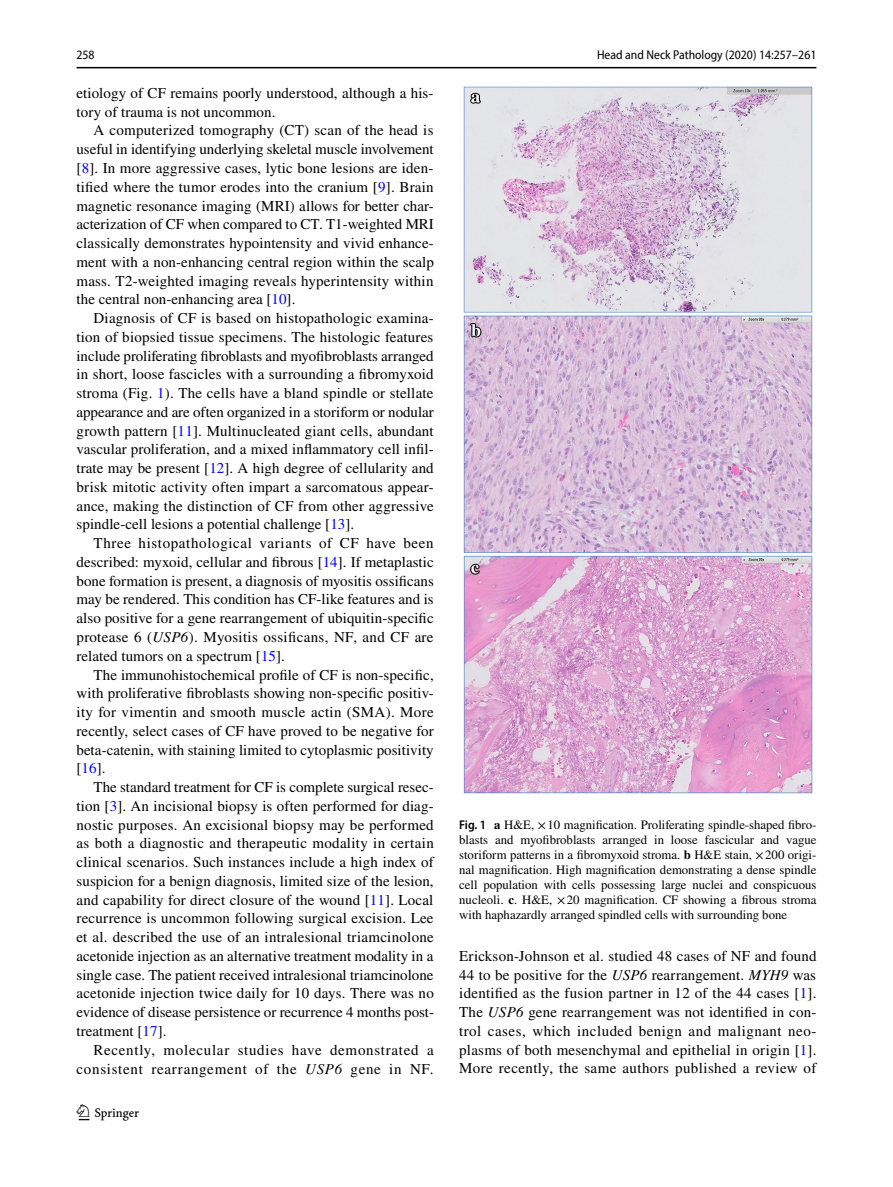
<style>
.page{position:relative;width:893px;height:1187px;background:#fff}
.page>*{position:absolute;margin:0;border:0;box-sizing:border-box;transform-origin:0 0}
.t1{font:22.5px "Springnew";color:#000}
.t2{font:15px/18.8px "STIX";letter-spacing:.005em;color:#000;text-align:justify}
.t3{font:15px/18.8px "STIX";letter-spacing:.05em;color:#000;text-align:right}
.t4{font:12.75px/15px "STIX";color:#000;text-align:justify}
.t5{font:semi-condensed 12.75px "Myriad Pro";color:#000}
.s1{color:#00f}
.s2{font-style:italic}
.s3{font-family:"Myriad Pro";font-weight:600;font-stretch:semi-condensed}
.s4{font-weight:700}
</style>
<div class="page">
<hr style="left:77px;top:67px;width:739px;height:1px;background:#000">
<div style="left:459px;top:87px;width:357px;height:706px;background:linear-gradient(to bottom,#fff,#fff)"></div>
<img style="left:463px;top:87px;width:349px;height:706px">
<p class="t5" style="left:77px;top:48px;width:20px">258</p>
<p class="t5" style="left:597px;top:48px;width:221px">Head and Neck Pathology (2020) 14:257–261</p>
<p class="t2" style="left:77px;top:84px;width:359px">etiology of CF remains poorly understood, although a his&shy;tory of trauma is not uncommon.</p>
<p class="t2" style="left:77px;top:122px;width:359px;text-indent:17px">A computerized tomography (CT) scan of the head is useful in identifying underlying skeletal muscle involvement [<span class="s1">8</span>]. In more aggressive cases, lytic bone lesions are iden&shy;tified where the tumor erodes into the cranium [<span class="s1">9</span>]. Brain magnetic resonance imaging (MRI) allows for better char&shy;acterization of CF when compared to CT. T1-weighted MRI classically demonstrates hypointensity and vivid enhance&shy;ment with a non-enhancing central region within the scalp mass. T2-weighted imaging reveals hyperintensity within the central non-enhancing area [<span class="s1">10</span>].</p>
<p class="t2" style="left:77px;top:309px;width:359px;text-indent:17px">Diagnosis of CF is based on histopathologic examina&shy;tion of biopsied tissue specimens. The histologic features include proliferating fibroblasts and myofibroblasts arranged in short, loose fascicles with a surrounding a fibromyxoid stroma (Fig. <span class="s1">1</span>). The cells have a bland spindle or stellate appearance and are often organized in a storiform or nodular growth pattern [<span class="s1">11</span>]. Multinucleated giant cells, abundant vascular proliferation, and a mixed inflammatory cell infil&shy;trate may be present [<span class="s1">12</span>]. A high degree of cellularity and brisk mitotic activity often impart a sarcomatous appear&shy;ance, making the distinction of CF from other aggressive spindle-cell lesions a potential challenge [<span class="s1">13</span>].</p>
<p class="t2" style="left:77px;top:534px;width:359px;text-indent:17px">Three histopathological variants of CF have been described: myxoid, cellular and fibrous [<span class="s1">14</span>]. If metaplastic bone formation is present, a diagnosis of myositis ossificans may be rendered. This condition has CF-like features and is also positive for a gene rearrangement of ubiquitin-specific protease 6 (<span class="s2">USP6</span>). Myositis ossificans, NF, and CF are related tumors on a spectrum [<span class="s1">15</span>].</p>
<p class="t2" style="left:77px;top:666px;width:359px;text-indent:17px">The immunohistochemical profile of CF is non-specific, with proliferative fibroblasts showing non-specific positiv&shy;ity for vimentin and smooth muscle actin (SMA). More recently, select cases of CF have proved to be negative for beta-catenin, with staining limited to cytoplasmic positivity [<span class="s1">16</span>].</p>
<p class="t2" style="left:77px;top:778px;width:359px;text-indent:17px">The standard treatment for CF is complete surgical resec&shy;tion [<span class="s1">3</span>]. An incisional biopsy is often performed for diag&shy;nostic purposes. An excisional biopsy may be performed as both a diagnostic and therapeutic modality in certain clinical scenarios. Such instances include a high index of suspicion for a benign diagnosis, limited size of the lesion, and capability for direct closure of the wound [<span class="s1">11</span>]. Local recurrence is uncommon following surgical excision. Lee et al. described the use of an intralesional triamcinolone acetonide injection as an alternative treatment modality in a single case. The patient received intralesional triamcinolone acetonide injection twice daily for 10 days. There was no evidence of disease persistence or recurrence 4 months post&shy;treatment [<span class="s1">17</span>].</p>
<p class="t3" style="left:77px;top:1041px;width:359px">Recently, molecular studies have demonstrated a consistent rearrangement of the <span class="s2">USP6</span> gene in NF.</p>
<h1 class="t1" style="left:79px;top:1104px;width:62px">1 3</h1>
<p class="t4" style="left:459px;top:817px;width:359px"><span class="s3">Fig. 1</span> <span class="s4">a</span> H&amp;E, ×10 magnification. Proliferating spindle-shaped fibro&shy;blasts and myofibroblasts arranged in loose fascicular and vague storiform patterns in a fibromyxoid stroma. <span class="s4">b</span> H&amp;E stain, ×200 origi&shy;nal magnification. High magnification demonstrating a dense spindle cell population with cells possessing large nuclei and conspicuous nucleoli. <span class="s4">c</span>. H&amp;E, ×20 magnification. CF showing a fibrous stroma with haphazardly arranged spindled cells with surrounding bone</p>
<p class="t2" style="left:459px;top:947px;width:359px">Erickson-Johnson et al. studied 48 cases of NF and found 44 to be positive for the <span class="s2">USP6</span> rearrangement. <span class="s2">MYH9</span> was identified as the fusion partner in 12 of the 44 cases [<span class="s1">1</span>].<br>The <span class="s2">USP6</span> gene rearrangement was not identified in con&shy;trol cases, which included benign and malignant neo&shy;plasms of both mesenchymal and epithelial in origin [<span class="s1">1</span>].<br>More recently, the same authors published a review of</p>
</div>
